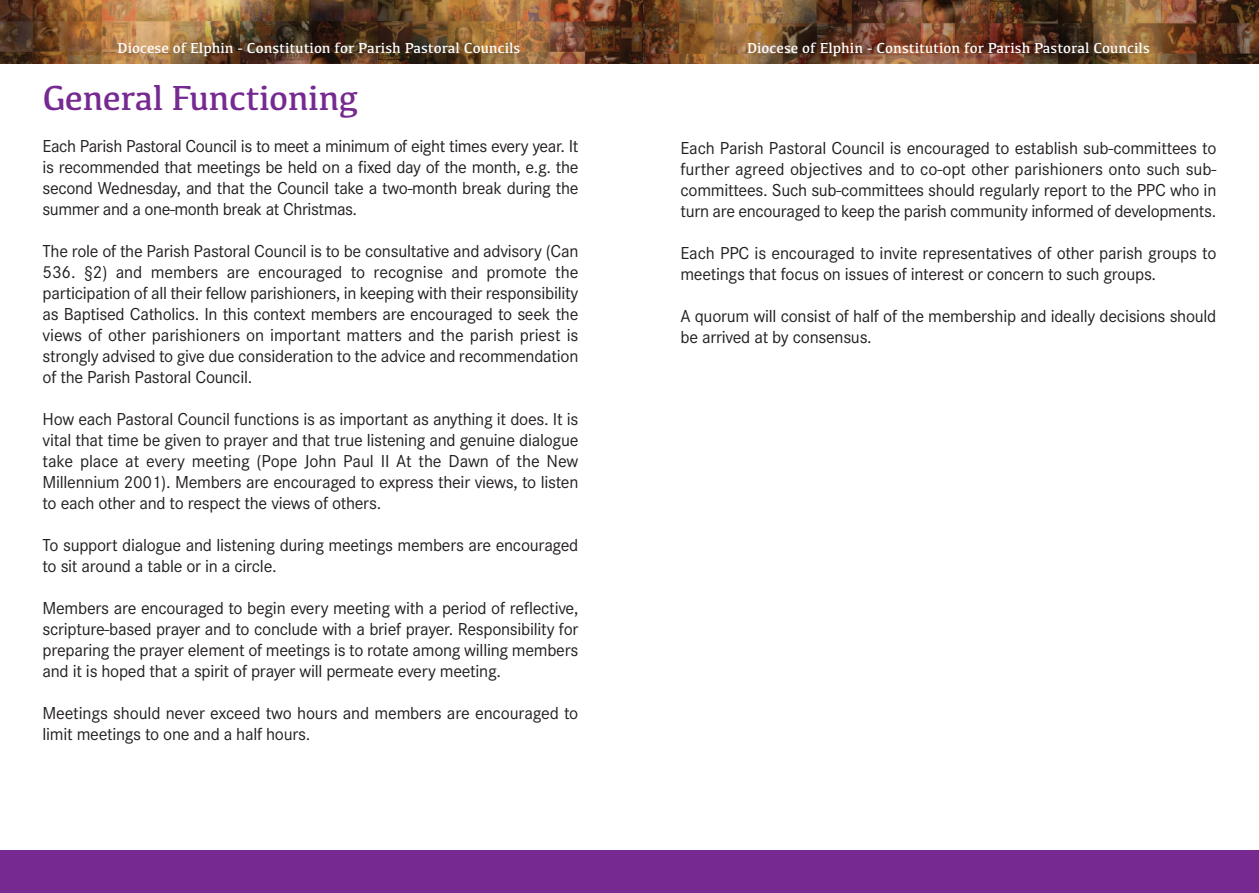
<style>
.page{position:relative;width:1259px;height:893px;background:#fff}
.page>*{position:absolute;margin:0;border:0;box-sizing:border-box;transform-origin:0 0}
.t1{font:36px "Kefa";letter-spacing:-.015em;color:#762a91}
.t2{font:18px/21px "Corporate S";letter-spacing:-.015em;color:#231f20;text-align:justify}
.t3{font:15px "Kefa";color:#fff}
</style>
<div class="page">
<img style="left:642px;top:0;width:617px;height:64px">
<div style="left:629px;top:850px;width:630px;height:43px;background:#762a91"></div>
<img style="left:0;top:0;width:642px;height:64px">
<div style="left:0;top:850px;width:642px;height:43px;background:#762a91"></div>
<p class="t3" style="left:118px;top:39px;width:404px">Diocese of Elphin - Constitution for Parish Pastoral Councils</p>
<p class="t3" style="left:747px;top:39px;width:404px">Diocese of Elphin - Constitution for Parish Pastoral Councils</p>
<h1 class="t1" style="left:43px;top:77px;width:317px">General Functioning</h1>
<p class="t2" style="left:43px;top:135px;width:537px">Each Parish Pastoral Council is to meet a minimum of eight times every year. It is recommended that meetings be held on a fixed day of the month, e.g. the second Wednesday, and that the Council take a two-month break during the summer and a one-month break at Christmas.</p>
<p class="t2" style="left:43px;top:240px;width:537px">The role of the Parish Pastoral Council is to be consultative and advisory (Can 536. §2) and members are encouraged to recognise and promote the participation of all their fellow parishioners, in keeping with their responsibility as Baptised Catholics. In this context members are encouraged to seek the views of other parishioners on important matters and the parish priest is strongly advised to give due consideration to the advice and recommendation of the Parish Pastoral Council.</p>
<p class="t2" style="left:43px;top:408px;width:537px">How each Pastoral Council functions is as important as anything it does. It is vital that time be given to prayer and that true listening and genuine dialogue take place at every meeting (Pope John Paul II At the Dawn of the New Millennium 2001). Members are encouraged to express their views, to listen to each other and to respect the views of others.</p>
<p class="t2" style="left:43px;top:534px;width:537px">To support dialogue and listening during meetings members are encouraged to sit around a table or in a circle.</p>
<p class="t2" style="left:42px;top:597px;width:537px">Members are encouraged to begin every meeting with a period of reflective, scripture-based prayer and to conclude with a brief prayer. Responsibility for preparing the prayer element of meetings is to rotate among willing members and it is hoped that a spirit of prayer will permeate every meeting.</p>
<p class="t2" style="left:42px;top:702px;width:537px">Meetings should never exceed two hours and members are encouraged to limit meetings to one and a half hours.</p>
<p class="t2" style="left:680px;top:137px;width:537px">Each Parish Pastoral Council is encouraged to establish sub-committees to further agreed objectives and to co-opt other parishioners onto such sub&shy;committees. Such sub-committees should regularly report to the PPC who in turn are encouraged to keep the parish community informed of developments.</p>
<p class="t2" style="left:680px;top:242px;width:537px">Each PPC is encouraged to invite representatives of other parish groups to meetings that focus on issues of interest or concern to such groups.</p>
<p class="t2" style="left:680px;top:305px;width:537px">A quorum will consist of half of the membership and ideally decisions should be arrived at by consensus.</p>
</div>
